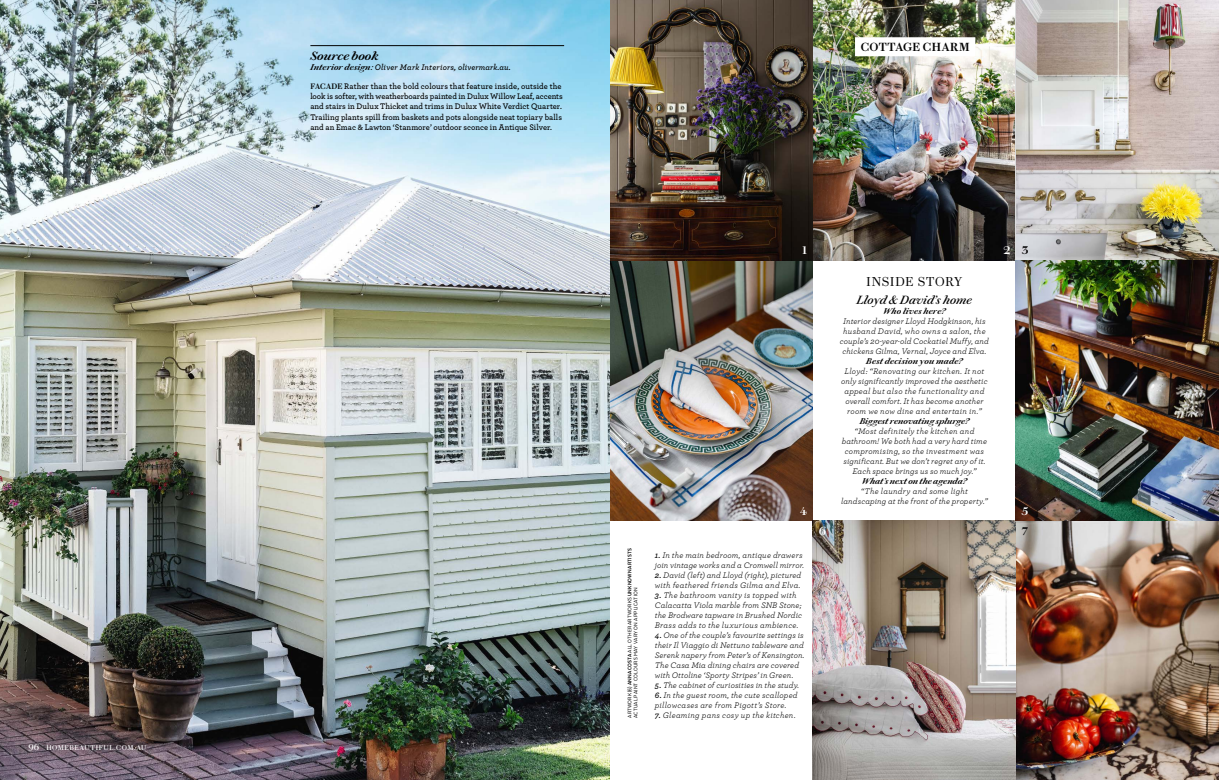
<style>
.page{position:relative;width:1219px;height:780px;background:#fff}
.page>*{position:absolute;margin:0;border:0;box-sizing:border-box;transform-origin:0 0}
.t1{font:300 13px "Chiswick Text";letter-spacing:.05em;color:#000}
.t2{font:italic 12px "Chiswick Text";letter-spacing:.01em;color:#000}
.t3{font:italic 600 12px "Chiswick Text";letter-spacing:.01em;color:#000}
.t4{font:600 12px "Chiswick Text";color:#fff}
.t5{font:600 12px "Chiswick Text";color:#000}
.t6{font:600 11.9px "Chiswick Text";letter-spacing:.025em;color:#000}
.t7{font:italic 8.5px/10px "Archer";letter-spacing:.015em;color:#000}
.t8{font:600 8.5px/10px "Archer";letter-spacing:.005em;color:#000}
.t9{font:italic 600 8.5px "Chiswick Text";letter-spacing:.015em;color:#000}
.t10{font:italic 600 8.5px "Archer";letter-spacing:.015em;color:#000}
.t11{font:7px "Chiswick Text";letter-spacing:.07em;color:#fff}
.t12{font:6px "Texta Narrow Alt";letter-spacing:.02em;color:#000}
.s1{font-size:9px}
.s2{font-family:"Chiswick Text"}
.s3{font-family:"Chiswick Text";font-size:8px}
.s4{font-weight:700}
.s5{color:#000}
.s6{font-weight:600}
</style>
<div class="page">
<img style="left:609px;top:260px;width:204px;height:260px">
<img style="left:813px;top:520px;width:406px;height:260px">
<img style="left:609px;top:0;width:407px;height:260px">
<img style="left:1016px;top:0;width:203px;height:260px">
<img style="left:1016px;top:260px;width:203px;height:260px">
<img style="left:0;top:0;width:609px;height:780px">
<hr style="left:310px;top:45px;width:254px;height:1px;background:#000">
<div style="left:855px;top:37px;width:120px;height:19px;background:#fff"></div>
<p class="t11" style="left:28px;top:742px;width:120px"><span class="s1">96</span> HOMEBEAUTIFUL.COM.AU</p>
<h2 class="t3" style="left:310px;top:47px;width:70px">Source book</h2>
<p class="t10" style="left:310px;top:61px;width:202px"><span class="s2">Interior design:</span> Oliver Mark Interiors, olivermark.au.</p>
<p class="t8" style="left:310px;top:81px;width:254px"><span class="s3">FACADE</span> Rather than the bold colours that feature inside, outside the look is softer, with weatherboards painted in Dulux Willow Leaf, accents and stairs in Dulux Thicket and trims in Dulux White Verdict Quarter.<br>Trailing plants spill from baskets and pots alongside neat topiary balls and an Emac &amp; Lawton ‘Stanmore’ outdoor sconce in Antique Silver.</p>
<h3 class="t6" style="left:861px;top:38px;width:110px">COTTAGE CHARM</h3>
<p class="t12" style="left:626px;top:717px;width:171px;rotate:-90deg">ARTWORK (6) <span class="s4">ANNA COSTA</span> ALL OTHER ARTWORKS <span class="s4">UNKNOWN ARTISTS</span></p>
<p class="t12" style="left:632px;top:717px;width:132px;rotate:-90deg">ACTUAL PAINT COLOURS MAY VARY ON APPLICATION</p>
<h2 class="t4" style="left:802px;top:241px;width:6px">1</h2>
<h2 class="t4" style="left:1003px;top:241px;width:27px">2 <span class="s5">3</span></h2>
<h2 class="t2" style="left:857px;top:290px;width:117px">Lloyd &amp; David’s home</h2>
<p class="t9" style="left:883px;top:304px;width:64px">Who lives here?</p>
<p class="t7" style="left:840px;top:315px;width:150px;text-align:center">Interior designer Lloyd Hodgkinson, his husband David, who owns a salon, the couple’s 20-year-old Cockatiel Muffy, and chickens Gilma, Vernal, Joyce and Elva.</p>
<p class="t9" style="left:866px;top:354px;width:98px">Best decision you made?</p>
<p class="t7" style="left:841px;top:365px;width:148px;text-align:center">Lloyd: “Renovating our kitchen. It not only significantly improved the aesthetic appeal but also the functionality and overall comfort. It has become another room we now dine and entertain in.”</p>
<p class="t9" style="left:860px;top:414px;width:111px">Biggest renovating splurge?</p>
<p class="t7" style="left:842px;top:425px;width:147px;text-align:center">“Most definitely the kitchen and bathroom! We both had a very hard time compromising, so the investment was significant. But we don’t regret any of it.<br>Each space brings us so much joy.”</p>
<p class="t9" style="left:862px;top:474px;width:106px">What’s next on the agenda?</p>
<p class="t7" style="left:841px;top:485px;width:148px;text-align:center">“The laundry and some light landscaping at the front of the property.”</p>
<h1 class="t1" style="left:866px;top:271px;width:97px">INSIDE STORY</h1>
<h2 class="t4" style="left:800px;top:501px;width:8px">4</h2>
<h2 class="t4" style="left:1022px;top:501px;width:8px">5</h2>
<p class="t7" style="left:655px;top:549px;width:151px"><span class="s6">1.</span> In the main bedroom, antique drawers join vintage works and a Cromwell mirror.</p>
<p class="t7" style="left:655px;top:569px;width:148px"><span class="s6">2.</span> David (left) and Lloyd (right), pictured with feathered friends Gilma and Elva.</p>
<p class="t7" style="left:655px;top:589px;width:149px"><span class="s6">3.</span> The bathroom vanity is topped with Calacatta Viola marble from SNB Stone; the Brodware tapware in Brushed Nordic Brass adds to the luxurious ambience.</p>
<p class="t7" style="left:655px;top:629px;width:151px"><span class="s6">4.</span> One of the couple’s favourite settings is their Il Viaggio di Nettuno tableware and Serenk napery from Peter’s of Kensington.<br>The Casa Mia dining chairs are covered with Ottoline ‘Sporty Stripes’ in Green.</p>
<p class="t7" style="left:655px;top:679px;width:146px"><span class="s6">5.</span> The cabinet of curiosities in the study.</p>
<p class="t7" style="left:655px;top:689px;width:144px"><span class="s6">6.</span> In the guest room, the cute scalloped pillowcases are from Pigott’s Store.</p>
<p class="t7" style="left:655px;top:709px;width:142px"><span class="s6">7.</span> Gleaming pans cosy up the kitchen.</p>
<h2 class="t4" style="left:819px;top:521px;width:9px">6</h2>
<h2 class="t5" style="left:1022px;top:521px;width:8px">7</h2>
</div>
